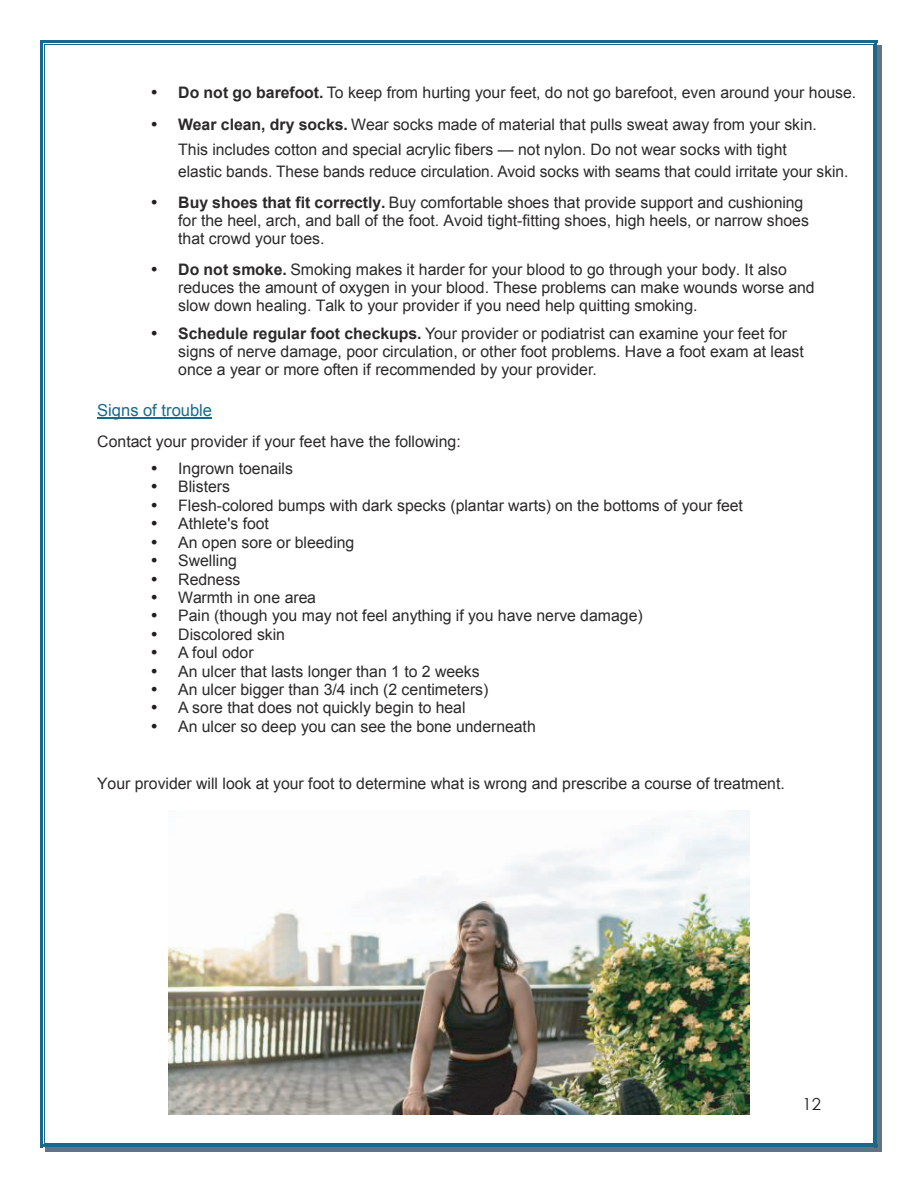
<style>
.page{position:relative;width:918px;height:1188px;background:#fff}
.page>*{position:absolute;margin:0;border:0;box-sizing:border-box;transform-origin:0 0}
.t1{font:16.5px "Arial";color:#19698c}
.t2{font:16.5px "Century Gothic";color:#231f20}
.t3{font:15.9px/18.1px "Arial";color:#2b292a}
.s1{font-family:"Myriad Pro";font-size:22.5px;color:#231f20}
.s2{font-weight:700}
</style>
<div class="page">
<hr style="left:97px;top:418px;width:115px;height:1px;background:#19698c">
<img style="left:169px;top:811px;width:580px;height:303px">
<svg style="left:873px;top:40px;width:5px;height:5px"></svg>
<svg style="left:40px;top:1143px;width:5px;height:5px"></svg>
<svg style="left:40px;top:40px;width:5px;height:5px"></svg>
<hr style="left:45px;top:40px;width:828px;height:3px;background:#19698c">
<hr style="left:45px;top:44px;width:828px;height:1px;background:#19698c">
<hr style="left:40px;top:45px;width:3px;height:1098px;background:#19698c">
<hr style="left:44px;top:45px;width:1px;height:1098px;background:#19698c">
<hr style="left:878px;top:45px;width:4px;height:1098px;background:#607481">
<svg style="left:874px;top:45px;width:4px;height:1098px;background:#2a6b89"></svg>
<hr style="left:873px;top:45px;width:1px;height:1098px;background:#19698c">
<hr style="left:45px;top:1148px;width:828px;height:4px;background:#607481">
<svg style="left:45px;top:1144px;width:828px;height:4px;background:#2a6b89"></svg>
<hr style="left:45px;top:1143px;width:828px;height:1px;background:#19698c">
<svg style="left:873px;top:1143px;width:9px;height:9px"></svg>
<p class="t3" style="left:151px;top:83px;width:707px"><span class="s1">•</span> <span class="s2">Do not go barefoot.</span> To keep from hurting your feet, do not go barefoot, even around your house.</p>
<p class="t3" style="left:151px;top:113px;width:667px;line-height:24.3px;text-align:center"><span class="s1">•</span> <span class="s2">Wear clean, dry socks.</span> Wear socks made of material that pulls sweat away from your skin.<br>This includes cotton and special acrylic fibers — not nylon. Do not wear socks with tight</p>
<p class="t3" style="left:178px;top:163px;width:672px">elastic bands. These bands reduce circulation. Avoid socks with seams that could irritate your skin.</p>
<p class="t3" style="left:178px;top:194px;width:632px;text-indent:-27px"><span class="s1">•</span> <span class="s2">Buy shoes that fit correctly.</span> Buy comfortable shoes that provide support and cushioning for the heel, arch, and ball of the foot. Avoid tight-fitting shoes, high heels, or narrow shoes that crowd your toes.</p>
<p class="t3" style="left:178px;top:261px;width:638px;text-indent:-27px"><span class="s1">•</span> <span class="s2">Do not smoke.</span> Smoking makes it harder for your blood to go through your body. It also reduces the amount of oxygen in your blood. These problems can make wounds worse and slow down healing. Talk to your provider if you need help quitting smoking.</p>
<p class="t3" style="left:178px;top:324px;width:627px;text-indent:-27px"><span class="s1">•</span> <span class="s2">Schedule regular foot checkups.</span> Your provider or podiatrist can examine your feet for signs of nerve damage, poor circulation, or other foot problems. Have a foot exam at least once a year or more often if recommended by your provider.</p>
<p class="t1" style="left:97px;top:399px;width:116px">Signs of trouble</p>
<p class="t3" style="left:97px;top:433px;width:365px">Contact your provider if your feet have the following:</p>
<p class="t3" style="left:151px;top:459px;width:143px"><span class="s1">•</span> Ingrown toenails</p>
<p class="t3" style="left:151px;top:478px;width:80px"><span class="s1">•</span> Blisters</p>
<p class="t3" style="left:151px;top:496px;width:593px"><span class="s1">•</span> Flesh-colored bumps with dark specks (plantar warts) on the bottoms of your feet</p>
<p class="t3" style="left:151px;top:515px;width:119px"><span class="s1">•</span> Athlete's foot</p>
<p class="t3" style="left:151px;top:533px;width:205px"><span class="s1">•</span> An open sore or bleeding</p>
<p class="t3" style="left:151px;top:552px;width:87px"><span class="s1">•</span> Swelling</p>
<p class="t3" style="left:151px;top:570px;width:91px"><span class="s1">•</span> Redness</p>
<p class="t3" style="left:151px;top:588px;width:166px"><span class="s1">•</span> Warmth in one area</p>
<p class="t3" style="left:151px;top:607px;width:493px"><span class="s1">•</span> Pain (though you may not feel anything if you have nerve damage)</p>
<p class="t3" style="left:151px;top:625px;width:135px"><span class="s1">•</span> Discolored skin</p>
<p class="t3" style="left:151px;top:644px;width:104px"><span class="s1">•</span> A foul odor</p>
<p class="t3" style="left:151px;top:662px;width:330px"><span class="s1">•</span> An ulcer that lasts longer than 1 to 2 weeks</p>
<p class="t3" style="left:151px;top:681px;width:339px"><span class="s1">•</span> An ulcer bigger than 3/4 inch (2 centimeters)</p>
<p class="t3" style="left:151px;top:699px;width:316px"><span class="s1">•</span> A sore that does not quickly begin to heal</p>
<p class="t3" style="left:151px;top:717px;width:386px"><span class="s1">•</span> An ulcer so deep you can see the bone underneath</p>
<p class="t3" style="left:97px;top:775px;width:689px">Your provider will look at your foot to determine what is wrong and prescribe a course of treatment.</p>
<p class="t2" style="left:803px;top:1093px;width:20px">12</p>
</div>
